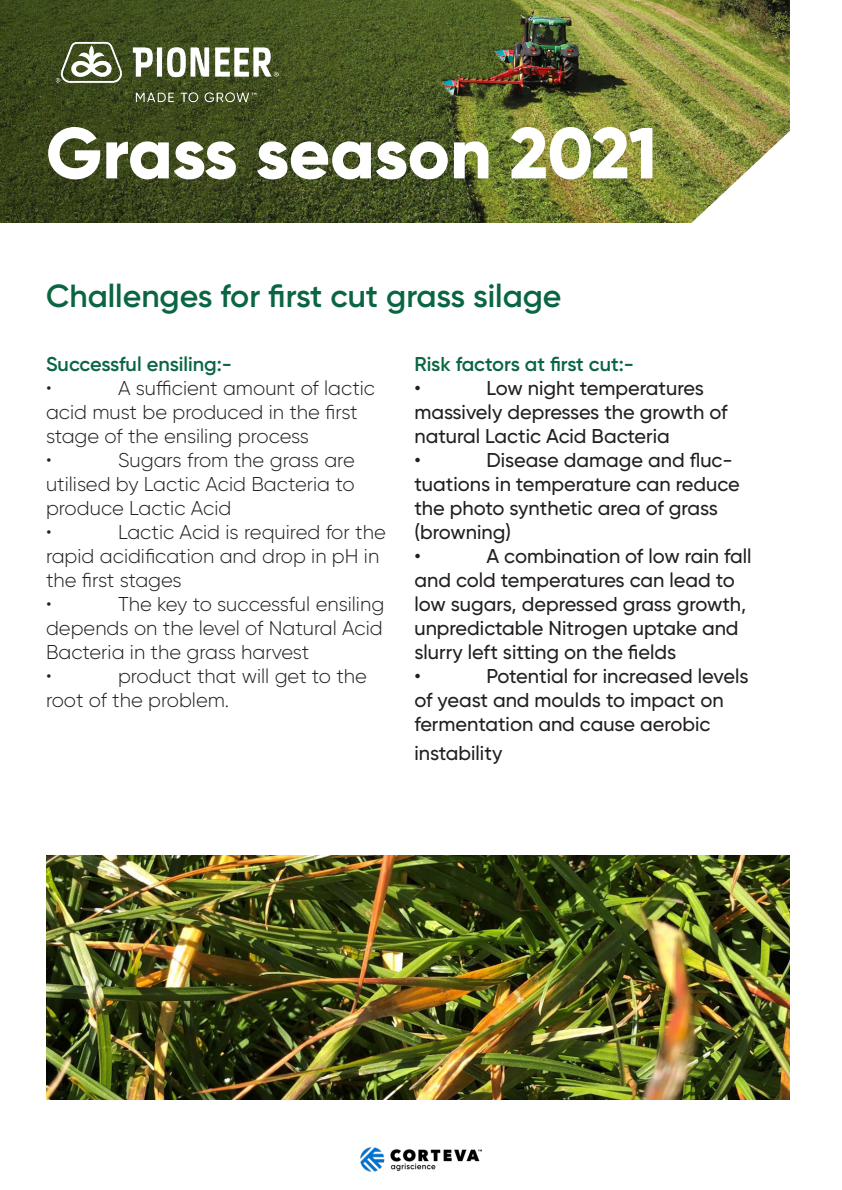
<style>
.page{position:relative;width:842px;height:1190px;background:#fff}
.page>*{position:absolute;margin:0;border:0;box-sizing:border-box;transform-origin:0 0}
.t1{font:800 72px "Gilroy";letter-spacing:-.01em;color:#fff}
.t2{font:600 32px "Gilroy";color:#0a6642}
.t3{font:500 20px/24px "Gilroy";color:#231f20}
.t4{font:300 20px/24px "Gilroy";color:#231f20}
.t5{font:600 20px "Gilroy";color:#0a6642}
</style>
<div class="page">
<img style="left:0;top:0;width:790px;height:223px">
<img style="left:567px;top:129px;width:223px;height:94px">
<img style="left:581px;top:207px;width:209px;height:16px">
<img style="left:360px;top:1147px;width:122px;height:25px">
<img style="left:46px;top:855px;width:744px;height:245px">
<img style="left:55px;top:41px;width:223px;height:62px">
<p class="t1" style="left:46px;top:108px;width:613px">Grass season 2021</p>
<p class="t2" style="left:46px;top:276px;width:517px">Challenges for first cut grass silage</p>
<p class="t5" style="left:46px;top:352px;width:188px">Successful ensiling:-</p>
<p class="t4" style="left:46px;top:376px;width:7px">•</p>
<p class="t4" style="left:46px;top:376px;width:331px;text-indent:72px">A sufficient amount of lactic acid must be produced in the first stage of the ensiling process</p>
<p class="t4" style="left:46px;top:448px;width:7px">•</p>
<p class="t4" style="left:46px;top:448px;width:310px;text-align:justify;text-indent:72px">Sugars from the grass are utilised by Lactic Acid Bacteria to produce Lactic Acid</p>
<p class="t4" style="left:46px;top:520px;width:7px">•</p>
<p class="t4" style="left:46px;top:520px;width:341px;text-indent:72px">Lactic Acid is required for the rapid acidification and drop in pH in the first stages</p>
<p class="t4" style="left:46px;top:592px;width:7px">•</p>
<p class="t4" style="left:46px;top:592px;width:340px;text-align:justify;text-indent:72px">The key to successful ensiling depends on the level of Natural Acid Bacteria in the grass harvest</p>
<p class="t4" style="left:46px;top:664px;width:7px">•</p>
<p class="t4" style="left:46px;top:664px;width:323px;text-indent:72px">product that will get to the root of the problem.</p>
<p class="t5" style="left:414px;top:352px;width:221px">Risk factors at first cut:-</p>
<p class="t3" style="left:414px;top:376px;width:8px">•</p>
<p class="t3" style="left:414px;top:376px;width:315px;text-indent:72px">Low night temperatures massively depresses the growth of natural Lactic Acid Bacteria</p>
<p class="t3" style="left:414px;top:448px;width:8px">•</p>
<p class="t3" style="left:414px;top:448px;width:327px;text-indent:72px">Disease damage and fluc&shy;tuations in temperature can reduce the photo synthetic area of grass (browning)</p>
<p class="t3" style="left:414px;top:544px;width:8px">•</p>
<p class="t3" style="left:414px;top:544px;width:339px;text-indent:72px">A combination of low rain fall and cold temperatures can lead to low sugars, depressed grass growth, unpredictable Nitrogen uptake and slurry left sitting on the fields</p>
<p class="t3" style="left:414px;top:664px;width:8px">•</p>
<p class="t3" style="left:414px;top:664px;width:336px;text-indent:72px">Potential for increased levels of yeast and moulds to impact on fermentation and cause aerobic</p>
<p class="t3" style="left:414px;top:741px;width:89px">instability</p>
</div>
